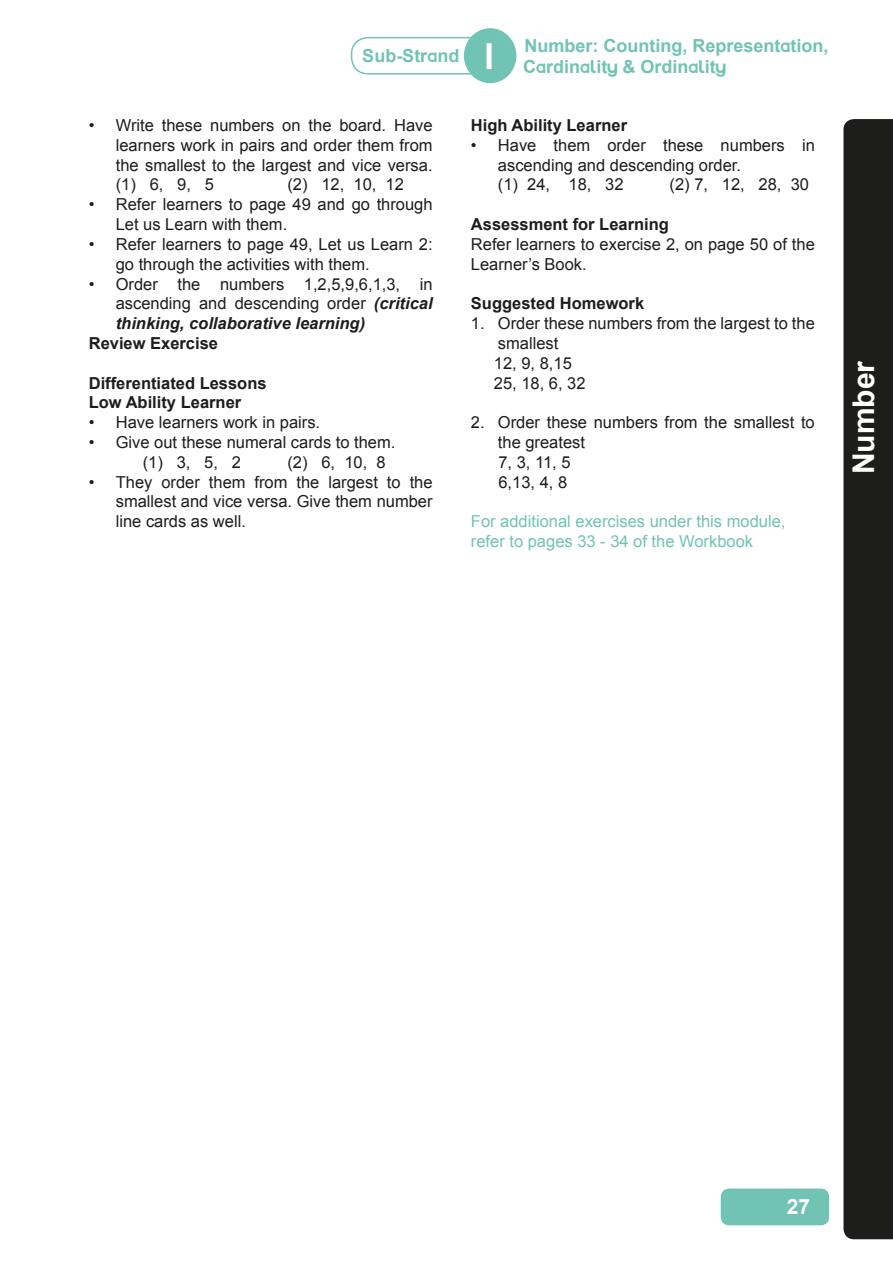
<style>
.page{position:relative;width:893px;height:1263px;background:#fff}
.page>*{position:absolute;margin:0;border:0;box-sizing:border-box;transform-origin:0 0}
.t1{font:700 30px "Preschool";color:#fff}
.t2{font:700 21px "Preschool";color:#fff}
.t3{font:700 18px/21px "Preschool";color:#71c3b4}
.t4{font:16.5px/19.8px "Arial";color:#1d1d1b}
.t5{font:700 16.5px/19.8px "Arial";color:#1d1d1b}
.t6{font:16.5px/19.8px "Arial";color:#71c3b4}
.s1{font-size:36px;color:#fff}
.s2{font-weight:700;font-style:italic}
</style>
<div class="page">
<div style="left:843px;top:119px;width:50px;height:1120px;background:#1d1d1b"></div>
<div style="left:721px;top:1188px;width:108px;height:37px;background:#71c3b4;border-radius:9px"></div>
<div style="left:351px;top:37px;width:158px;height:38px;border:2px solid #71c3b4;border-radius:16px"></div>
<div style="left:464px;top:28px;width:52px;height:55px;background:#71c3b4;border-radius:50%"></div>
<p class="t3" style="left:362px;top:46px;width:135px">Sub-Strand <span class="s1">1</span></p>
<p class="t3" style="left:523px;top:36px;width:307px">Number: Counting, Representation,<br>Cardinality &amp; Ordinality</p>
<p class="t4" style="left:116px;top:116px;width:318px;text-align:justify;text-indent:-27px">• Write these numbers on the board. Have learners work in pairs and order them from the smallest to the largest and vice versa. (1) 6, 9, 5</p>
<p class="t4" style="left:287px;top:175px;width:118px">(2) 12, 10, 12</p>
<p class="t4" style="left:116px;top:195px;width:318px;text-indent:-27px">• Refer learners to page 49 and go through<br>Let us Learn with them.</p>
<p class="t4" style="left:116px;top:234px;width:318px;text-indent:-27px">• Refer learners to page 49, Let us Learn 2: go through the activities with them.</p>
<p class="t4" style="left:116px;top:274px;width:318px;text-align:justify;text-indent:-27px">• Order the numbers 1,2,5,9,6,1,3, in ascending and descending order <span class="s2">(critical thinking, collaborative learning)</span></p>
<p class="t5" style="left:89px;top:334px;width:131px">Review Exercise</p>
<p class="t5" style="left:89px;top:373px;width:179px">Differentiated Lessons<br>Low Ability Learner</p>
<p class="t4" style="left:89px;top:413px;width:233px">• Have learners work in pairs.</p>
<p class="t4" style="left:143px;top:432px;width:254px;text-indent:-54px">• Give out these numeral cards to them. (1) 3, 5, 2</p>
<p class="t4" style="left:287px;top:452px;width:100px">(2) 6, 10, 8</p>
<p class="t4" style="left:116px;top:472px;width:318px;text-align:justify;text-indent:-27px">• They order them from the largest to the smallest and vice versa. Give them number line cards as well.</p>
<p class="t5" style="left:471px;top:116px;width:158px">High Ability Learner</p>
<p class="t4" style="left:498px;top:135px;width:318px;text-indent:-27px">• Have them order these numbers in ascending and descending order.<br>(1) 24, 18, 32</p>
<p class="t4" style="left:670px;top:175px;width:141px">(2) 7, 12, 28, 30</p>
<p class="t5" style="left:471px;top:215px;width:200px">Assessment for Learning</p>
<p class="t4" style="left:471px;top:234px;width:345px">Refer learners to exercise 2, on page 50 of the<br>Learner’s Book.</p>
<p class="t5" style="left:471px;top:294px;width:175px">Suggested Homework</p>
<p class="t4" style="left:494px;top:314px;width:322px;text-indent:-23px">1. Order these numbers from the largest to the smallest<br>12, 9, 8,15<br>25, 18, 6, 32</p>
<p class="t4" style="left:498px;top:413px;width:318px;text-indent:-27px">2. Order these numbers from the smallest to the greatest<br>7, 3, 11, 5<br>6,13, 4, 8</p>
<p class="t6" style="left:471px;top:512px;width:316px">For additional exercises under this module, refer to pages 33 - 34 of the Workbook</p>
<h1 class="t1" style="left:844px;top:474px;width:115px;rotate:-90deg">Number</h1>
<p class="t2" style="left:787px;top:1193px;width:25px">27</p>
</div>
